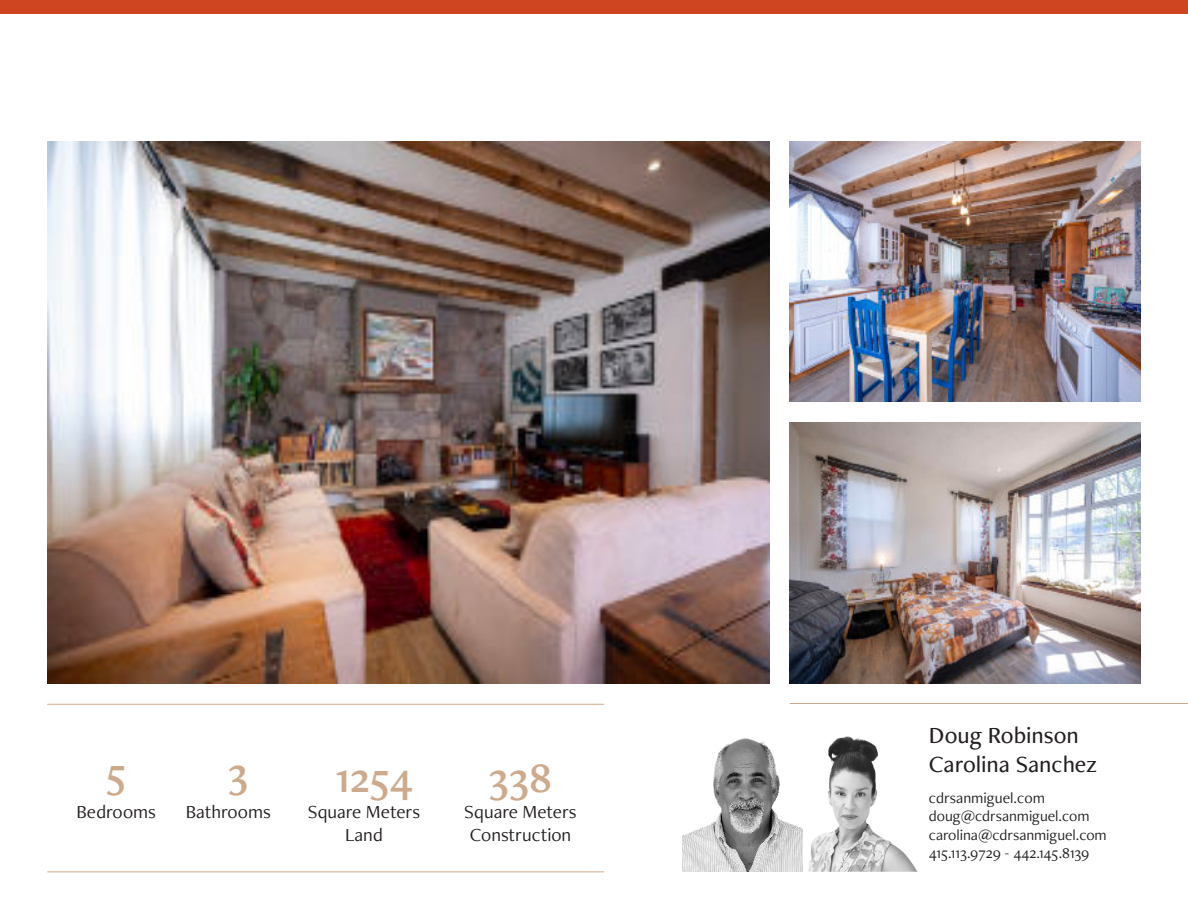
<style>
.page{position:relative;width:1188px;height:918px;background:#fff}
.page>*{position:absolute;margin:0;border:0;box-sizing:border-box;transform-origin:0 0}
.t1{font:43.5px "Freight Neo Pro Semi";color:#cdaa8b}
.t2{font:500 24px/28.8px "Freight Neo Pro";color:#231f20}
.t3{font:19.2px/23px "Freight Neo Pro";color:#231f20;text-align:center}
.t4{font:15.75px "Freight Neo Pro";color:#231f20}
.t5{font:15.6px/18.6px "Freight Neo Pro";color:#231f20}
</style>
<div class="page">
<img style="left:808px;top:736px;width:110px;height:136px">
<img style="left:47px;top:141px;width:722px;height:542px">
<img style="left:790px;top:141px;width:351px;height:261px">
<img style="left:790px;top:422px;width:351px;height:261px">
<hr style="left:47px;top:704px;width:557px;height:1px;background:#cdaa8b">
<hr style="left:790px;top:703px;width:398px;height:1px;background:#cdaa8b">
<hr style="left:47px;top:871px;width:557px;height:1px;background:#cdaa8b">
<div style="left:0;top:0;width:1188px;height:13px;background:#cf4521"></div>
<img style="left:683px;top:738px;width:120px;height:134px">
<h1 class="t1" style="left:106px;top:759px;width:21px">5</h1>
<p class="t3" style="left:76px;top:803px;width:81px">Bedrooms</p>
<h1 class="t1" style="left:228px;top:759px;width:22px">3</h1>
<p class="t3" style="left:186px;top:803px;width:87px">Bathrooms</p>
<h1 class="t1" style="left:336px;top:765px;width:79px">1254</h1>
<p class="t3" style="left:308px;top:803px;width:114px">Square Meters<br>Land</p>
<h1 class="t1" style="left:489px;top:765px;width:65px">338</h1>
<p class="t3" style="left:464px;top:803px;width:114px;text-align:left">Square Meters<br>Construction</p>
<h2 class="t2" style="left:929px;top:723px;width:170px">Doug Robinson<br>Carolina Sanchez</h2>
<p class="t4" style="left:929px;top:792px;width:117px">cdrsanmiguel.com</p>
<p class="t5" style="left:929px;top:808px;width:179px">doug@cdrsanmiguel.com carolina@cdrsanmiguel.com<br>415.113.9729 - 442.145.8139</p>
</div>
